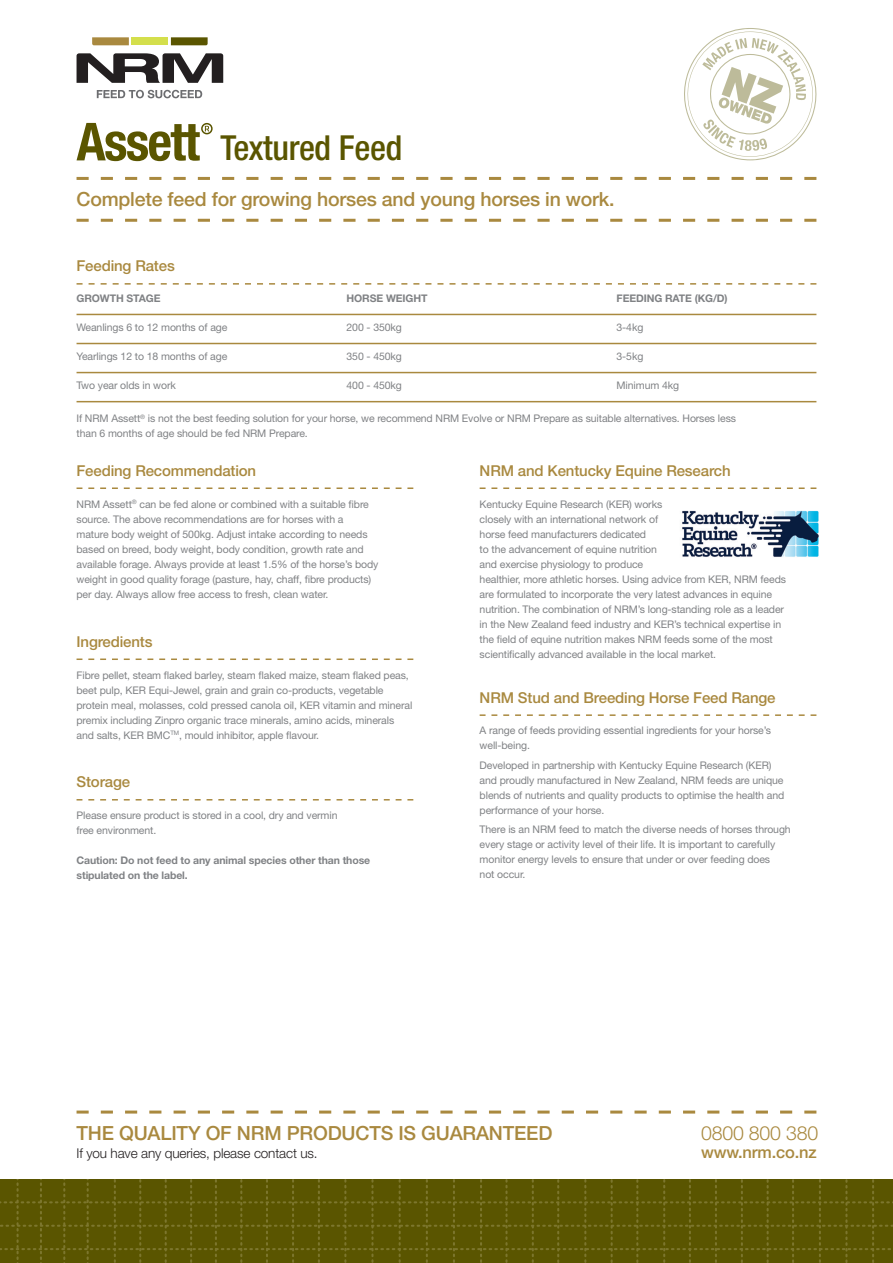
<style>
.page{position:relative;width:893px;height:1263px;background:#fff}
.page>*{position:absolute;margin:0;border:0;box-sizing:border-box;transform-origin:0 0}
.t1{font:500 condensed 34.5px "Helvetica Neue LT Std";letter-spacing:-.01em;color:#5a5500}
.t2{font:500 19.5px "Helvetica Neue LT Std";letter-spacing:-.01em;color:#a9893f}
.t3{font:300 19.5px "Helvetica Neue LT Std";letter-spacing:-.01em;color:#a9893f}
.t4{font:500 16.5px "Helvetica Neue LT Std";letter-spacing:-.01em;color:#a9893f}
.t5{font:500 15px "Helvetica Neue LT Std";letter-spacing:-.01em;color:#a9893f}
.t6{font:300 13.5px "Helvetica Neue LT Std";letter-spacing:-.01em;color:#231f20}
.t7{font:10.5px/15px "Helvetica Neue LT Std";letter-spacing:-.01em;color:#808285}
.t8{font:700 10.5px "Helvetica Neue LT Std";letter-spacing:-.01em;color:#808285}
.s1{font-weight:700;font-size:52.5px}
</style>
<div class="page">
<svg style="left:77px;top:53px;width:146px;height:30px"></svg>
<div style="left:132px;top:37px;width:36px;height:8px;background:#d4df4c"></div>
<svg style="left:92px;top:37px;width:37px;height:8px"></svg>
<svg style="left:171px;top:37px;width:37px;height:8px"></svg>
<svg style="left:97px;top:90px;width:105px;height:8px"></svg>
<svg style="left:684px;top:28px;width:133px;height:132px"></svg>
<svg style="left:205px;top:126px;width:4px;height:5px"></svg>
<div style="left:201px;top:123px;width:12px;height:11px;border:2px solid #5a5500;border-radius:50%"></div>
<svg style="left:77px;top:177px;width:739px;height:3px"></svg>
<svg style="left:77px;top:1110px;width:739px;height:3px"></svg>
<svg style="left:77px;top:219px;width:739px;height:3px"></svg>
<svg style="left:77px;top:283px;width:739px;height:2px"></svg>
<svg style="left:77px;top:487px;width:336px;height:2px"></svg>
<svg style="left:480px;top:487px;width:336px;height:2px"></svg>
<svg style="left:480px;top:714px;width:336px;height:2px"></svg>
<svg style="left:77px;top:658px;width:336px;height:2px"></svg>
<svg style="left:77px;top:799px;width:336px;height:1px"></svg>
<hr style="left:77px;top:314px;width:739px;height:1px;background:#a9893f">
<hr style="left:77px;top:343px;width:739px;height:1px;background:#a9893f">
<hr style="left:77px;top:372px;width:739px;height:1px;background:#a9893f">
<hr style="left:77px;top:401px;width:739px;height:1px;background:#a9893f">
<img style="left:682px;top:510px;width:137px;height:47px">
<svg style="left:0;top:1179px;width:893px;height:84px;background:#5c5703"></svg>
<p class="t1" style="left:77px;top:128px;width:327px"><span class="s1">Assett</span> Textured Feed</p>
<p class="t2" style="left:77px;top:188px;width:540px">Complete feed for growing horses and young horses in work.</p>
<p class="t5" style="left:77px;top:257px;width:100px">Feeding Rates</p>
<p class="t8" style="left:77px;top:292px;width:86px">GROWTH STAGE</p>
<p class="t8" style="left:347px;top:292px;width:82px">HORSE WEIGHT</p>
<p class="t8" style="left:617px;top:292px;width:113px">FEEDING RATE (KG/D)</p>
<p class="t7" style="left:77px;top:319px;width:152px">Weanlings 6 to 12 months of age</p>
<p class="t7" style="left:347px;top:319px;width:57px">200 - 350kg</p>
<p class="t7" style="left:617px;top:319px;width:28px">3-4kg</p>
<p class="t7" style="left:77px;top:348px;width:152px">Yearlings 12 to 18 months of age</p>
<p class="t7" style="left:347px;top:348px;width:57px">350 - 450kg</p>
<p class="t7" style="left:617px;top:348px;width:28px">3-5kg</p>
<p class="t7" style="left:77px;top:377px;width:101px">Two year olds in work</p>
<p class="t7" style="left:347px;top:377px;width:57px">400 - 450kg</p>
<p class="t7" style="left:617px;top:377px;width:64px">Minimum 4kg</p>
<p class="t7" style="left:77px;top:411px;width:661px">If NRM Assett<sup>®</sup> is not the best feeding solution for your horse, we recommend NRM Evolve or NRM Prepare as suitable alternatives. Horses less</p>
<p class="t7" style="left:77px;top:426px;width:233px">than 6 months of age should be fed NRM Prepare.</p>
<p class="t5" style="left:77px;top:461px;width:181px">Feeding Recommendation</p>
<p class="t5" style="left:480px;top:461px;width:252px">NRM and Kentucky Equine Research</p>
<p class="t7" style="left:77px;top:496px;width:294px">NRM Assett<sup>®</sup> can be fed alone or combined with a suitable fibre</p>
<p class="t7" style="left:77px;top:511px;width:268px">source. The above recommendations are for horses with a</p>
<p class="t7" style="left:77px;top:526px;width:293px">mature body weight of 500kg. Adjust intake according to needs</p>
<p class="t7" style="left:77px;top:541px;width:289px">based on breed, body weight, body condition, growth rate and</p>
<p class="t7" style="left:77px;top:556px;width:303px">available forage. Always provide at least 1.5% of the horse’s body</p>
<p class="t7" style="left:77px;top:571px;width:296px">weight in good quality forage (pasture, hay, chaff, fibre products)</p>
<p class="t7" style="left:77px;top:586px;width:253px">per day. Always allow free access to fresh, clean water.</p>
<p class="t5" style="left:77px;top:632px;width:78px">Ingredients</p>
<p class="t7" style="left:77px;top:667px;width:337px">Fibre pellet, steam flaked barley, steam flaked maize, steam flaked peas, beet pulp, KER Equi-Jewel, grain and grain co-products, vegetable protein meal, molasses, cold pressed canola oil, KER vitamin and mineral premix including Zinpro organic trace minerals, amino acids, minerals and salts, KER BMC<sup>TM</sup>, mould inhibitor, apple flavour.</p>
<p class="t5" style="left:77px;top:773px;width:55px">Storage</p>
<p class="t7" style="left:77px;top:808px;width:262px">Please ensure product is stored in a cool, dry and vermin</p>
<p class="t7" style="left:77px;top:823px;width:81px">free environment.</p>
<p class="t8" style="left:77px;top:854px;width:295px">Caution: Do not feed to any animal species other than those</p>
<p class="t8" style="left:77px;top:869px;width:113px">stipulated on the label.</p>
<p class="t7" style="left:480px;top:496px;width:184px">Kentucky Equine Research (KER) works</p>
<p class="t7" style="left:480px;top:511px;width:180px">closely with an international network of</p>
<p class="t7" style="left:480px;top:526px;width:168px">horse feed manufacturers dedicated</p>
<p class="t7" style="left:480px;top:541px;width:179px">to the advancement of equine nutrition</p>
<p class="t7" style="left:480px;top:556px;width:165px">and exercise physiology to produce</p>
<p class="t7" style="left:480px;top:571px;width:308px">healthier, more athletic horses. Using advice from KER, NRM feeds</p>
<p class="t7" style="left:480px;top:586px;width:294px">are formulated to incorporate the very latest advances in equine</p>
<p class="t7" style="left:480px;top:601px;width:306px">nutrition. The combination of NRM’s long-standing role as a leader</p>
<p class="t7" style="left:480px;top:616px;width:303px">in the New Zealand feed industry and KER’s technical expertise in</p>
<p class="t7" style="left:480px;top:631px;width:295px">the field of equine nutrition makes NRM feeds some of the most</p>
<p class="t7" style="left:480px;top:646px;width:238px">scientifically advanced available in the local market.</p>
<p class="t5" style="left:480px;top:688px;width:297px">NRM Stud and Breeding Horse Feed Range</p>
<p class="t7" style="left:480px;top:723px;width:293px">A range of feeds providing essential ingredients for your horse’s</p>
<p class="t7" style="left:480px;top:738px;width:52px">well-being.</p>
<p class="t7" style="left:480px;top:757px;width:293px">Developed in partnership with Kentucky Equine Research (KER)</p>
<p class="t7" style="left:480px;top:772px;width:305px">and proudly manufactured in New Zealand, NRM feeds are unique</p>
<p class="t7" style="left:480px;top:787px;width:306px">blends of nutrients and quality products to optimise the health and</p>
<p class="t7" style="left:480px;top:802px;width:126px">performance of your horse.</p>
<p class="t7" style="left:480px;top:822px;width:313px">There is an NRM feed to match the diverse needs of horses through</p>
<p class="t7" style="left:480px;top:837px;width:297px">every stage or activity level of their life. It is important to carefully</p>
<p class="t7" style="left:480px;top:852px;width:292px">monitor energy levels to ensure that under or over feeding does</p>
<p class="t7" style="left:480px;top:867px;width:47px">not occur.</p>
<p class="t2" style="left:77px;top:1121px;width:477px">THE QUALITY OF NRM PRODUCTS IS GUARANTEED</p>
<p class="t6" style="left:77px;top:1145px;width:243px">If you have any queries, please contact us.</p>
<p class="t3" style="left:701px;top:1121px;width:119px">0800 800 380</p>
<p class="t4" style="left:701px;top:1142px;width:117px">www.nrm.co.nz</p>
</div>
